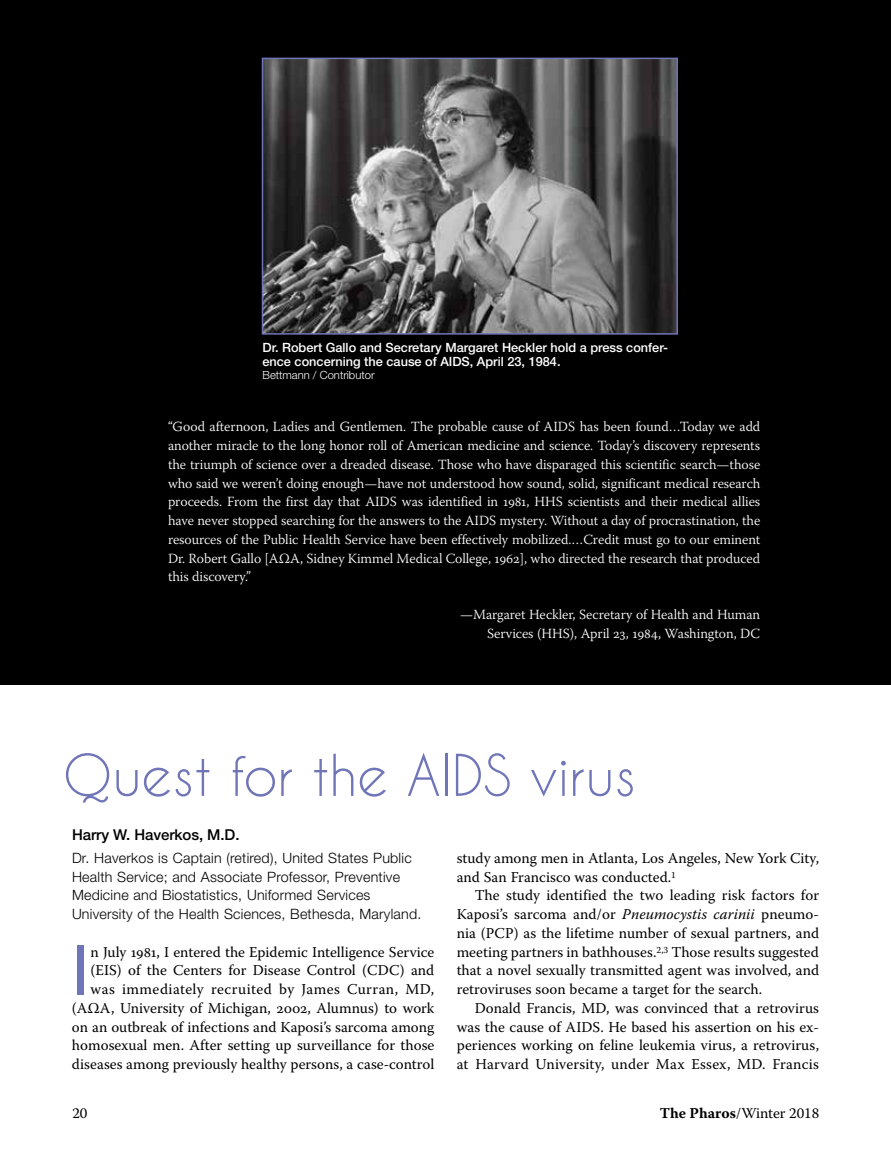
<style>
.page{position:relative;width:891px;height:1175px;background:#fff}
.page>*{position:absolute;margin:0;border:0;box-sizing:border-box;transform-origin:0 0}
.t1{font:700 63px "Caviar Dreams";color:#7075b8}
.t2{font:54px "Caviar Dreams";color:#7075b8}
.t3{font:15px/18.8px "Warnock Pro";color:#000;text-align:justify}
.t4{font:500 15px "Helvetica Neue LT Std";letter-spacing:-.005em;color:#000}
.t5{font:300 14.25px/18.8px "Helvetica Neue LT Std";letter-spacing:.015em;color:#000}
.t6{font:300 13.95px/18.8px "Warnock Pro";letter-spacing:-.005em;color:#fff;text-align:justify}
.t7{font:500 12.75px/14.2px "Helvetica Neue LT Std";color:#fff}
.t8{font:300 11.25px "Helvetica Neue LT Std";color:#fff}
.s1{font-style:italic}
.s2{font-weight:700}
</style>
<div class="page">
<div style="left:0;top:0;width:891px;height:684px;background:#000"></div>
<img style="left:265px;top:61px;width:410px;height:270px">
<div style="left:262px;top:58px;width:416px;height:276px;border:2px solid #7075b8"></div>
<p class="t7" style="left:262px;top:340px;width:407px">Dr. Robert Gallo and Secretary Margaret Heckler hold a press confer&shy;ence concerning the cause of AIDS, April 23, 1984.</p>
<p class="t8" style="left:262px;top:368px;width:114px">Bettmann / Contributor</p>
<p class="t6" style="left:168px;top:417px;width:594px">“Good afternoon, Ladies and Gentlemen. The probable cause of AIDS has been found…Today we add another miracle to the long honor roll of American medicine and science. Today’s discovery represents the triumph of science over a dreaded disease. Those who have disparaged this scientific search—those who said we weren’t doing enough—have not understood how sound, solid, significant medical research proceeds. From the first day that AIDS was identified in 1981, HHS scientists and their medical allies have never stopped searching for the answers to the AIDS mystery. Without a day of procrastination, the resources of the Public Health Service have been effectively mobilized.…Credit must go to our eminent Dr. Robert Gallo [AΩA, Sidney Kimmel Medical College, 1962], who directed the research that produced this discovery.”</p>
<p class="t6" style="left:460px;top:605px;width:301px;text-align:right">—Margaret Heckler, Secretary of Health and Human<br>Services (HHS), April 23, 1984, Washington, DC</p>
<h2 class="t2" style="left:63px;top:743px;width:574px">Quest for the AIDS virus</h2>
<p class="t4" style="left:72px;top:825px;width:169px">Harry W. Haverkos, M.D.</p>
<p class="t5" style="left:72px;top:848px;width:351px">Dr. Haverkos is Captain (retired), United States Public Health Service; and Associate Professor, Preventive Medicine and Biostatistics, Uniformed Services University of the Health Sciences, Bethesda, Maryland.</p>
<h1 class="t1" style="left:72px;top:932px;width:18px">I</h1>
<p class="t3" style="left:72px;top:942px;width:364px;text-align:right">n July 1981, I entered the Epidemic Intelligence Service (EIS) of the Centers for Disease Control (CDC) and was immediately recruited by James Curran, MD, (AΩA, University of Michigan, 2002, Alumnus) to work on an outbreak of infections and Kaposi’s sarcoma among homosexual men. After setting up surveillance for those diseases among previously healthy persons, a case-control</p>
<p class="t3" style="left:457px;top:848px;width:364px">study among men in Atlanta, Los Angeles, New York City, and San Francisco was conducted.<sup>1</sup></p>
<p class="t3" style="left:457px;top:885px;width:364px;text-indent:18px">The study identified the two leading risk factors for Kaposi’s sarcoma and/or <span class="s1">Pneumocystis carinii</span> pneumo&shy;nia (PCP) as the lifetime number of sexual partners, and meeting partners in bathhouses.<sup>2,3</sup> Those results suggested that a novel sexually transmitted agent was involved, and retroviruses soon became a target for the search.</p>
<p class="t3" style="left:457px;top:998px;width:364px;text-indent:18px">Donald Francis, MD, was convinced that a retrovirus was the cause of AIDS. He based his assertion on his ex&shy;periences working on feline leukemia virus, a retrovirus, at Harvard University, under Max Essex, MD. Francis</p>
<p class="t3" style="left:72px;top:1103px;width:17px">20</p>
<p class="t3" style="left:660px;top:1103px;width:161px"><span class="s2">The Pharos</span>/Winter 2018</p>
</div>
